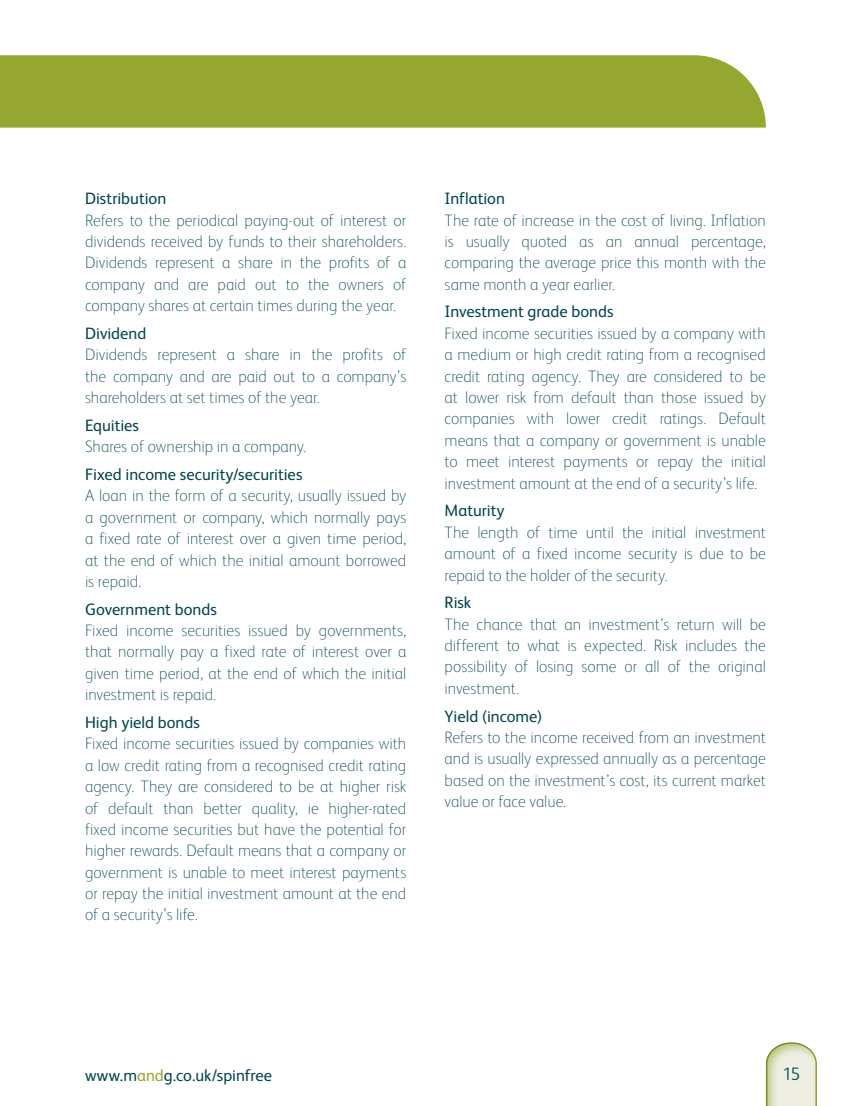
<style>
.page{position:relative;width:851px;height:1106px;background:#fff}
.page>*{position:absolute;margin:0;border:0;box-sizing:border-box;transform-origin:0 0}
.t1{font:300 18px "FS Albert";color:#00444c}
.Body_Copy{font:100 16.5px/21.3px "FS Albert";color:#00444c;text-align:justify}
.Sub-subheading{font:16.5px "FS Albert";color:#00444c}
.s1{color:#95a631}
</style>
<div class="page">
<div style="left:763px;top:1040px;width:54px;height:66px;background:#95a631;opacity:.6"></div>
<div style="left:0;top:55px;width:765px;height:73px;background:#95a631"></div>
<p class="Sub-subheading" style="left:85px;top:189px;width:83px">Distribution</p>
<p class="Body_Copy" style="left:85px;top:209px;width:323px">Refers to the periodical paying-out of interest or dividends received by funds to their shareholders.<br>Dividends represent a share in the profits of a company and are paid out to the owners of company shares at certain times during the year.</p>
<p class="Sub-subheading" style="left:85px;top:324px;width:63px">Dividend</p>
<p class="Body_Copy" style="left:85px;top:344px;width:323px">Dividends represent a share in the profits of the company and are paid out to a company’s shareholders at set times of the year.</p>
<p class="Sub-subheading" style="left:85px;top:416px;width:55px">Equities</p>
<p class="Body_Copy" style="left:85px;top:436px;width:223px">Shares of ownership in a company.</p>
<p class="Sub-subheading" style="left:85px;top:465px;width:219px">Fixed income security/securities</p>
<p class="Body_Copy" style="left:85px;top:485px;width:323px">A loan in the form of a security, usually issued by a government or company, which normally pays a fixed rate of interest over a given time period, at the end of which the initial amount borrowed is repaid.</p>
<p class="Sub-subheading" style="left:85px;top:600px;width:133px">Government bonds</p>
<p class="Body_Copy" style="left:85px;top:620px;width:323px">Fixed income securities issued by governments, that normally pay a fixed rate of interest over a given time period, at the end of which the initial investment is repaid.</p>
<p class="Sub-subheading" style="left:85px;top:713px;width:116px">High yield bonds</p>
<p class="Body_Copy" style="left:85px;top:733px;width:323px">Fixed income securities issued by companies with a low credit rating from a recognised credit rating agency. They are considered to be at higher risk of default than better quality, ie higher-rated fixed income securities but have the potential for higher rewards. Default means that a company or government is unable to meet interest payments or repay the initial investment amount at the end of a security’s life.</p>
<p class="Sub-subheading" style="left:444px;top:189px;width:62px">Inflation</p>
<p class="Body_Copy" style="left:444px;top:209px;width:323px">The rate of increase in the cost of living. Inflation is usually quoted as an annual percentage, comparing the average price this month with the same month a year earlier.</p>
<p class="Sub-subheading" style="left:444px;top:302px;width:170px">Investment grade bonds</p>
<p class="Body_Copy" style="left:444px;top:322px;width:323px">Fixed income securities issued by a company with a medium or high credit rating from a recognised credit rating agency. They are considered to be at lower risk from default than those issued by companies with lower credit ratings. Default means that a company or government is unable to meet interest payments or repay the initial investment amount at the end of a security’s life.</p>
<p class="Sub-subheading" style="left:444px;top:501px;width:61px">Maturity</p>
<p class="Body_Copy" style="left:444px;top:521px;width:323px">The length of time until the initial investment amount of a fixed income security is due to be repaid to the holder of the security.</p>
<p class="Sub-subheading" style="left:444px;top:593px;width:28px">Risk</p>
<p class="Body_Copy" style="left:444px;top:613px;width:323px">The chance that an investment’s return will be different to what is expected. Risk includes the possibility of losing some or all of the original investment.</p>
<p class="Sub-subheading" style="left:444px;top:706px;width:99px">Yield (income)</p>
<p class="Body_Copy" style="left:444px;top:726px;width:323px">Refers to the income received from an investment and is usually expressed annually as a percentage based on the investment’s cost, its current market value or face value.</p>
<p class="Sub-subheading" style="left:85px;top:1065px;width:188px">www.m<span class="s1">and</span>g.co.uk/spinfree</p>
<p class="t1" style="left:782px;top:1064px;width:19px">15</p>
</div>
